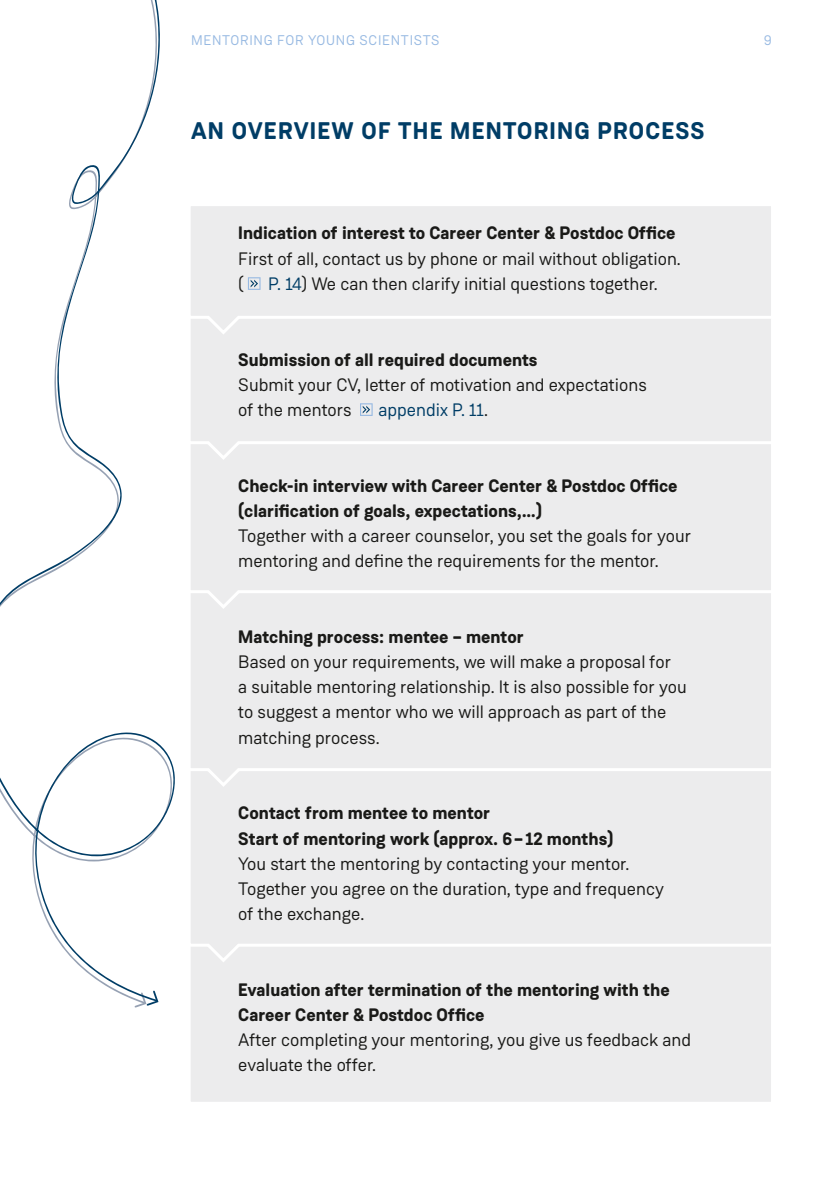
<style>
.page{position:relative;width:840px;height:1191px;background:#fff}
.page>*{position:absolute;margin:0;border:0;box-sizing:border-box;transform-origin:0 0}
.Head{font:700 24px "Weissenhof Grotesk";letter-spacing:.05em;color:#003d66}
.t1{font:18px/25.2px "Weissenhof Grotesk";color:#1a1a18}
.p_bold{font:700 18px/25.2px "Weissenhof Grotesk";color:#1a1a18}
.t2{font:18px "Weissenhof Grotesk";color:#003d66}
.t3{font:14px "Weissenhof Grotesk";letter-spacing:.05em;color:#97b9e2}
.s1{color:#003d66}
.s2{color:#1a1a18}
</style>
<div class="page">
<svg style="left:0;top:0;width:175px;height:1000px"></svg>
<svg style="left:133px;top:989px;width:26px;height:19px"></svg>
<div style="left:191px;top:964px;width:580px;height:138px;background:#ececed"></div>
<div style="left:191px;top:789px;width:580px;height:175px;background:#ececed"></div>
<div style="left:191px;top:611px;width:580px;height:178px;background:#ececed"></div>
<div style="left:191px;top:462px;width:580px;height:149px;background:#ececed"></div>
<div style="left:191px;top:337px;width:580px;height:125px;background:#ececed"></div>
<div style="left:191px;top:206px;width:580px;height:131px;background:#ececed"></div>
<svg style="left:248px;top:277px;width:12px;height:13px"></svg>
<svg style="left:360px;top:403px;width:12px;height:13px"></svg>
<p class="t3" style="left:191px;top:31px;width:250px">MENTORING FOR YOUNG SCIENTISTS</p>
<p class="t3" style="left:763px;top:31px;width:10px">9</p>
<p class="Head" style="left:191px;top:115px;width:514px">AN OVERVIEW OF THE MENTORING PROCESS</p>
<p class="p_bold" style="left:238px;top:221px;width:438px">Indication of interest to Career Center &amp; Postdoc Office</p>
<p class="t1" style="left:238px;top:246px;width:444px">First of all, contact us by phone or mail without obligation. (</p>
<p class="t1" style="left:268px;top:271px;width:390px"><span class="s1">P. 14</span>) We can then clarify initial questions together.</p>
<p class="p_bold" style="left:238px;top:347px;width:300px">Submission of all required documents</p>
<p class="t1" style="left:238px;top:372px;width:410px">Submit your CV, letter of motivation and expectations of the mentors</p>
<p class="t2" style="left:378px;top:399px;width:111px">appendix P. 11<span class="s2">.</span></p>
<p class="p_bold" style="left:238px;top:473px;width:440px">Check-in interview with Career Center &amp; Postdoc Office (clarification of goals, expectations,…)</p>
<p class="t1" style="left:238px;top:523px;width:454px">Together with a career counselor, you set the goals for your mentoring and define the requirements for the mentor.</p>
<p class="p_bold" style="left:238px;top:624px;width:287px">Matching process: mentee – mentor</p>
<p class="t1" style="left:238px;top:649px;width:449px">Based on your requirements, we will make a proposal for<br>a suitable mentoring relationship. It is also possible for you to suggest a mentor who we will approach as part of the matching process.</p>
<p class="p_bold" style="left:238px;top:800px;width:376px">Contact from mentee to mentor<br>Start of mentoring work (approx. 6– 12 months)</p>
<p class="t1" style="left:238px;top:851px;width:427px">You start the mentoring by contacting your mentor.<br>Together you agree on the duration, type and frequency of the exchange.</p>
<p class="p_bold" style="left:238px;top:977px;width:432px">Evaluation after termination of the mentoring with the<br>Career Center &amp; Postdoc Office</p>
<p class="t1" style="left:238px;top:1027px;width:454px">After completing your mentoring, you give us feedback and evaluate the offer.</p>
</div>
